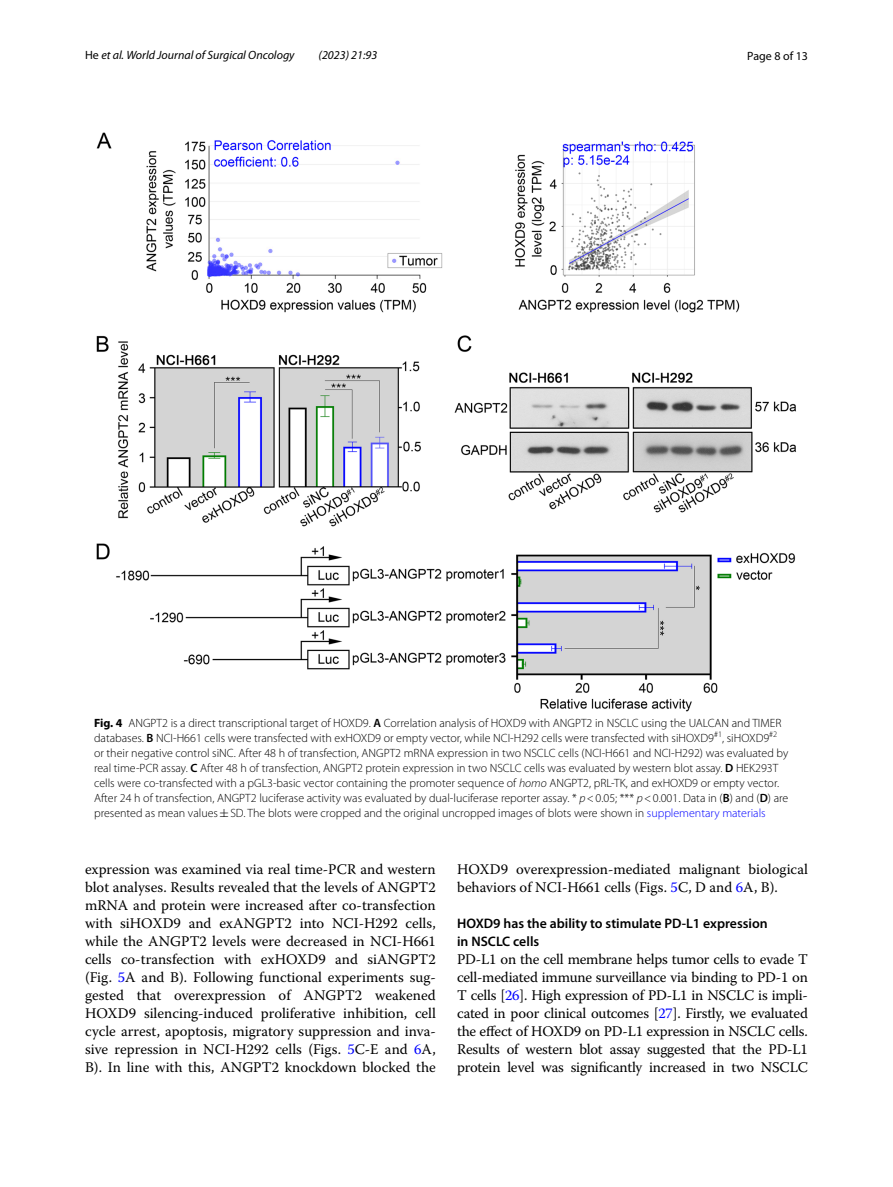
<style>
.page{position:relative;width:893px;height:1187px;background:#fff}
.page>*{position:absolute;margin:0;border:0;box-sizing:border-box;transform-origin:0 0}
.t1{font:14.7px/18px "Warnock Pro";color:#000;text-align:justify}
.t2{font:600 13.8px/18px "Myriad Pro";color:#000}
.t3{font:300 12px/15px "Myriad Pro";color:#000}
.t4{font:italic 12px "Myriad Pro";color:#000}
.t5{font:12px "Myriad Pro";color:#000}
.s1{font-style:normal}
.s2{font-weight:700}
.s3{font-weight:600}
.s4{font-style:italic}
.s5{font-family:"MTSY";font-weight:400}
.s6{color:#00f}
</style>
<div class="page">
<img style="left:96px;top:133px;width:700px;height:578px">
<p class="t4" style="left:85px;top:48px;width:211px"><span class="s1">He</span> et al. World Journal of Surgical Oncology</p>
<p class="t4" style="left:319px;top:48px;width:60px">(2023) 21:93</p>
<p class="t5" style="left:747px;top:48px;width:62px">Page 8 of 13</p>
<p class="t3" style="left:94px;top:715px;width:696px"><span class="s2">Fig. 4</span> ANGPT2 is a direct transcriptional target of HOXD9. <span class="s3">A</span> Correlation analysis of HOXD9 with ANGPT2 in NSCLC using the UALCAN and TIMER databases. <span class="s3">B</span> NCI-H661 cells were transfected with exHOXD9 or empty vector, while NCI-H292 cells were transfected with siHOXD9<sup>#1</sup>, siHOXD9<sup>#2 </sup>or their negative control siNC. After 48 h of transfection, ANGPT2 mRNA expression in two NSCLC cells (NCI-H661 and NCI-H292) was evaluated by real time-PCR assay. <span class="s3">C</span> After 48 h of transfection, ANGPT2 protein expression in two NSCLC cells was evaluated by western blot assay. <span class="s3">D</span> HEK293T cells were co-transfected with a pGL3-basic vector containing the promoter sequence of <span class="s4">homo</span> ANGPT2, pRL-TK, and exHOXD9 or empty vector.<br>After 24 h of transfection, ANGPT2 luciferase activity was evaluated by dual-luciferase reporter assay. * <span class="s4">p</span>&lt;0.05; *** <span class="s4">p</span>&lt;0.001. Data in (<span class="s3">B</span>) and (<span class="s3">D</span>) are presented as mean values<span class="s5">±</span>SD. The blots were cropped and the original uncropped images of blots were shown in <span class="s6">supplementary materials</span></p>
<p class="t1" style="left:85px;top:860px;width:352px">expression was examined via real time-PCR and western blot analyses. Results revealed that the levels of ANGPT2 mRNA and protein were increased after co-transfection with siHOXD9 and exANGPT2 into NCI-H292 cells, while the ANGPT2 levels were decreased in NCI-H661 cells co-transfection with exHOXD9 and siANGPT2 (Fig. <span class="s6">5</span>A and B). Following functional experiments sug&shy;gested that overexpression of ANGPT2 weakened HOXD9 silencing-induced proliferative inhibition, cell cycle arrest, apoptosis, migratory suppression and inva&shy;sive repression in NCI-H292 cells (Figs. <span class="s6">5</span>C-E and <span class="s6">6</span>A, B). In line with this, ANGPT2 knockdown blocked the</p>
<p class="t1" style="left:457px;top:860px;width:352px">HOXD9 overexpression-mediated malignant biological behaviors of NCI-H661 cells (Figs. <span class="s6">5</span>C, D and <span class="s6">6</span>A, B).</p>
<p class="t2" style="left:457px;top:914px;width:312px">HOXD9 has the ability to stimulate PD‑L1 expression in NSCLC cells</p>
<p class="t1" style="left:457px;top:950px;width:352px">PD-L1 on the cell membrane helps tumor cells to evade T cell-mediated immune surveillance via binding to PD-1 on T cells [<span class="s6">26</span>]. High expression of PD-L1 in NSCLC is impli&shy;cated in poor clinical outcomes [<span class="s6">27</span>]. Firstly, we evaluated the effect of HOXD9 on PD-L1 expression in NSCLC cells.<br>Results of western blot assay suggested that the PD-L1 protein level was significantly increased in two NSCLC</p>
</div>
